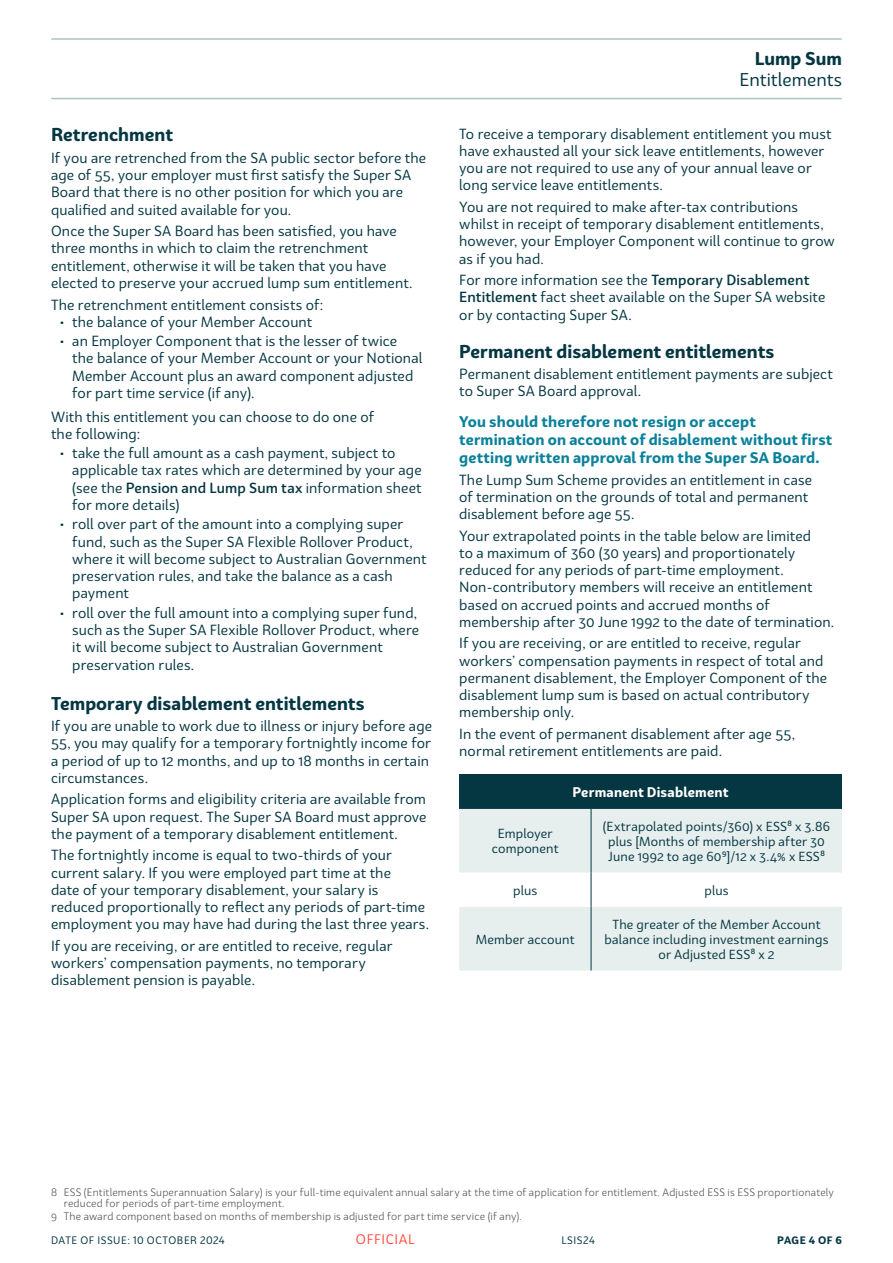
<style>
.page{position:relative;width:893px;height:1263px;background:#fff}
.page>*{position:absolute;margin:0;border:0;box-sizing:border-box;transform-origin:0 0}
.t1{font:700 18px "Bw Surco";color:#053742}
.t2{font:18px "Bw Surco";color:#053742}
.t3{font:700 15px/18px "Bw Surco";letter-spacing:.01em;color:#0b819b}
.t4{font:14.25px/17.2px "Bw Surco";letter-spacing:.01em;color:#053742}
.t5{font:700 13.5px "Bw Surco";letter-spacing:.015em;color:#fff}
.t6{font:13.5px "Bw Surco";letter-spacing:.045em;color:#ff4f42}
.t7{font:12.75px/15px "Bw Surco";letter-spacing:.015em;color:#053742;text-align:center}
.t8{font:10.5px/11.2px "Bw Surco";letter-spacing:.02em;color:#4f4c4d}
.t9{font:10.5px "Bw Surco";letter-spacing:.05em;color:#053742}
.t10{font:700 10.5px "Bw Surco";letter-spacing:.045em;color:#053742}
.s1{font-weight:500}
</style>
<div class="page">
<hr style="left:52px;top:38px;width:789px;height:2px;background:#abc5c7">
<hr style="left:52px;top:98px;width:789px;height:1px;background:#abc5c7">
<div style="left:459px;top:775px;width:383px;height:34px;background:#053742"></div>
<div style="left:459px;top:809px;width:383px;height:161px;background:#e6eeee"></div>
<svg style="left:459px;top:873px;width:383px;height:34px"></svg>
<hr style="left:591px;top:809px;width:1px;height:64px;background:#053742">
<hr style="left:591px;top:873px;width:1px;height:34px;background:#053742">
<hr style="left:591px;top:907px;width:1px;height:63px;background:#053742">
<p class="t1" style="left:51px;top:122px;width:124px">Retrenchment</p>
<p class="t4" style="left:51px;top:149px;width:377px">If you are retrenched from the SA public sector before the age of 55, your employer must first satisfy the Super SA Board that there is no other position for which you are qualified and suited available for you.</p>
<p class="t4" style="left:51px;top:222px;width:363px">Once the Super SA Board has been satisfied, you have three months in which to claim the retrenchment entitlement, otherwise it will be taken that you have elected to preserve your accrued lump sum entitlement.</p>
<p class="t4" style="left:51px;top:295px;width:274px">The retrenchment entitlement consists of:</p>
<p class="t4" style="left:60px;top:313px;width:254px">• the balance of your Member Account</p>
<p class="t4" style="left:72px;top:332px;width:352px;text-indent:-13px">• an Employer Component that is the lesser of twice<br>the balance of your Member Account or your Notional Member Account plus an award component adjusted for part time service (if any).</p>
<p class="t4" style="left:51px;top:407px;width:325px">With this entitlement you can choose to do one of the following:</p>
<p class="t4" style="left:72px;top:444px;width:351px;text-indent:-13px">• take the full amount as a cash payment, subject to applicable tax rates which are determined by your age (see the <span class="s1">Pension and Lump Sum tax</span> information sheet for more details)</p>
<p class="t4" style="left:72px;top:515px;width:356px;text-indent:-13px">• roll over part of the amount into a complying super fund, such as the Super SA Flexible Rollover Product, where it will become subject to Australian Government preservation rules, and take the balance as a cash payment</p>
<p class="t4" style="left:72px;top:603px;width:348px;text-indent:-13px">• roll over the full amount into a complying super fund, such as the Super SA Flexible Rollover Product, where it will become subject to Australian Government preservation rules.</p>
<p class="t1" style="left:51px;top:690px;width:315px">Temporary disablement entitlements</p>
<p class="t4" style="left:51px;top:717px;width:383px">If you are unable to work due to illness or injury before age 55, you may qualify for a temporary fortnightly income for a period of up to 12 months, and up to 18 months in certain circumstances.</p>
<p class="t4" style="left:51px;top:790px;width:377px;text-align:justify">Application forms and eligibility criteria are available from Super SA upon request. The Super SA Board must approve the payment of a temporary disablement entitlement.</p>
<p class="t4" style="left:51px;top:846px;width:380px">The fortnightly income is equal to two-thirds of your current salary. If you were employed part time at the<br>date of your temporary disablement, your salary is reduced proportionally to reflect any periods of part-time employment you may have had during the last three years.</p>
<p class="t4" style="left:51px;top:937px;width:343px">If you are receiving, or are entitled to receive, regular workers’ compensation payments, no temporary disablement pension is payable.</p>
<p class="t1" style="left:755px;top:46px;width:89px">Lump Sum</p>
<p class="t2" style="left:739px;top:68px;width:104px">Entitlements</p>
<p class="t4" style="left:459px;top:124px;width:374px">To receive a temporary disablement entitlement you must have exhausted all your sick leave entitlements, however you are not required to use any of your annual leave or long service leave entitlements.</p>
<p class="t4" style="left:459px;top:198px;width:377px">You are not required to make after-tax contributions whilst in receipt of temporary disablement entitlements, however, your Employer Component will continue to grow as if you had.</p>
<p class="t4" style="left:459px;top:271px;width:368px">For more information see the <span class="s1">Temporary Disablement<br>Entitlement</span> fact sheet available on the Super SA website or by contacting Super SA.</p>
<p class="t1" style="left:459px;top:338px;width:317px">Permanent disablement entitlements</p>
<p class="t4" style="left:459px;top:365px;width:375px">Permanent disablement entitlement payments are subject to Super SA Board approval.</p>
<p class="t3" style="left:459px;top:412px;width:375px">You should therefore not resign or accept termination on account of disablement without first getting written approval from the Super SA Board.</p>
<p class="t4" style="left:459px;top:470px;width:354px">The Lump Sum Scheme provides an entitlement in case of termination on the grounds of total and permanent disablement before age 55.</p>
<p class="t4" style="left:459px;top:526px;width:376px">Your extrapolated points in the table below are limited<br>to a maximum of 360 (30 years) and proportionately reduced for any periods of part-time employment.<br>Non-contributory members will receive an entitlement based on accrued points and accrued months of membership after 30 June 1992 to the date of termination.</p>
<p class="t4" style="left:459px;top:634px;width:369px">If you are receiving, or are entitled to receive, regular workers’ compensation payments in respect of total and permanent disablement, the Employer Component of the disablement lump sum is based on actual contributory membership only.</p>
<p class="t4" style="left:459px;top:725px;width:337px">In the event of permanent disablement after age 55, normal retirement entitlements are paid.</p>
<p class="t5" style="left:573px;top:783px;width:157px">Permanent Disablement</p>
<p class="t7" style="left:492px;top:826px;width:68px">Employer component</p>
<p class="t7" style="left:603px;top:818px;width:229px">(Extrapolated points/360) x ESS<sup>8</sup> x 3.86 plus [Months of membership after 30<br>June 1992 to age 60<sup>9</sup>]/12 x 3.4% x ESS<sup>8</sup></p>
<p class="t7" style="left:513px;top:882px;width:26px">plus</p>
<p class="t7" style="left:704px;top:882px;width:26px">plus</p>
<p class="t7" style="left:476px;top:931px;width:100px">Member account</p>
<p class="t7" style="left:604px;top:916px;width:226px">The greater of the Member Account balance including investment earnings or Adjusted ESS<sup>8</sup> x 2</p>
<p class="t8" style="left:64px;top:1186px;width:772px;text-indent:-13px">8 ESS (Entitlements Superannuation Salary) is your full-time equivalent annual salary at the time of application for entitlement. Adjusted ESS is ESS proportionately reduced for periods of part-time employment.</p>
<p class="t8" style="left:51px;top:1211px;width:472px">9 The award component based on months of membership is adjusted for part time service (if any).</p>
<p class="t9" style="left:51px;top:1233px;width:175px">DATE OF ISSUE: 10 OCTOBER 2024</p>
<p class="t6" style="left:356px;top:1230px;width:60px">OFFICIAL</p>
<p class="t9" style="left:561px;top:1233px;width:35px">LSIS24</p>
<p class="t10" style="left:777px;top:1232px;width:66px">PAGE 4 OF 6</p>
</div>
